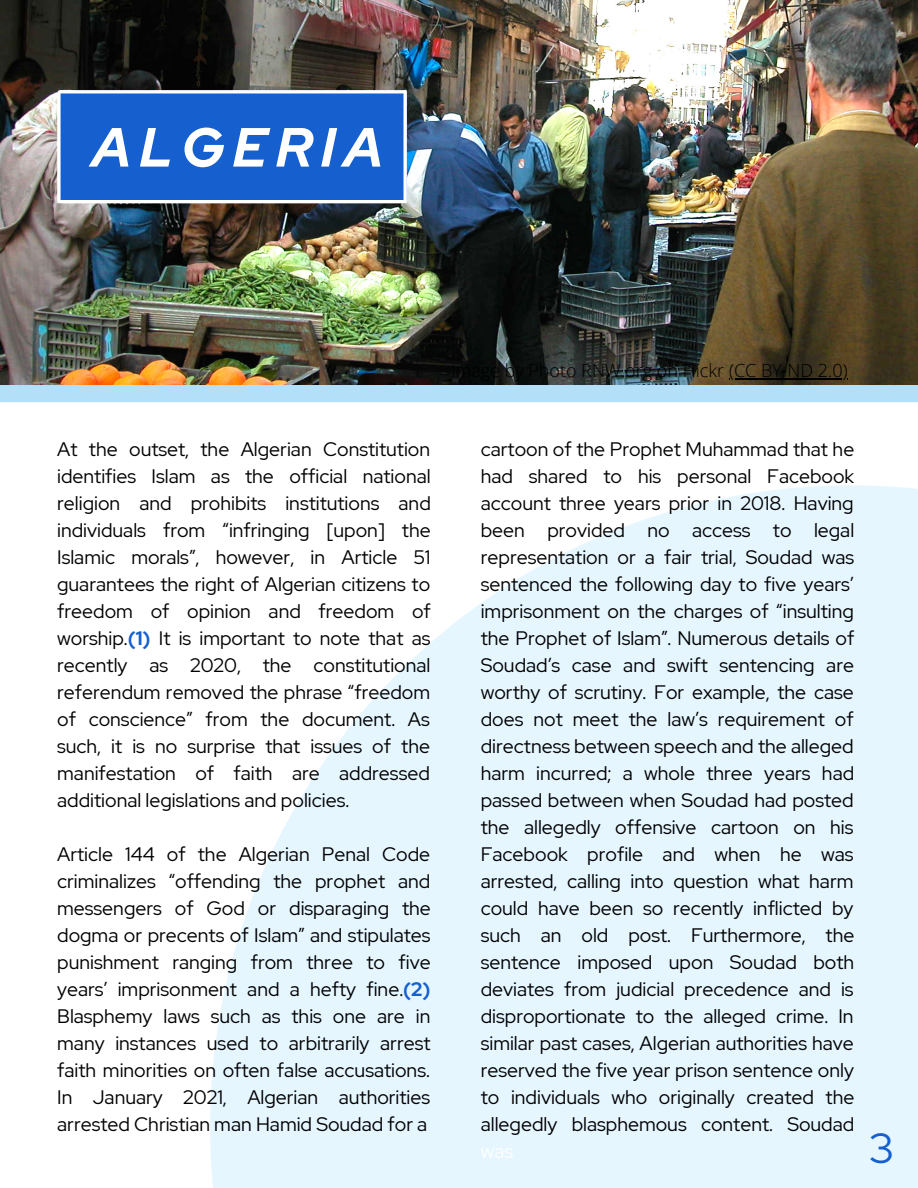
<style>
.page{position:relative;width:918px;height:1188px;background:#fff}
.page>*{position:absolute;margin:0;border:0;box-sizing:border-box;transform-origin:0 0}
.t1{font:italic 700 55.05px "Red Hat Display";letter-spacing:.15em;color:#fff}
.t2{font:42px "Red Hat Display";color:#155fcf}
.t3{font:19.5px/27px "Red Hat Display";color:#000;text-align:justify}
.t4{font:300 18px "Open Sans";color:#000}
.s1{font-weight:700;color:#155fcf}
.s2{color:#fff}
</style>
<div class="page">
<div style="left:0;top:381px;width:918px;height:21px;background:#b3e0f8"></div>
<img style="left:0;top:0;width:918px;height:385px">
<div style="left:58px;top:92px;width:349px;height:108px;background:#155fcf"></div>
<hr style="left:729px;top:379px;width:119px;height:1px;background:#000">
<svg style="left:210px;top:485px;width:708px;height:703px;fill:#e5f6ff"></svg>
<hr style="left:60px;top:90px;width:345px;height:3px;background:#fff">
<hr style="left:61px;top:200px;width:343px;height:3px;background:#fff">
<svg style="left:57px;top:94px;width:4px;height:108px"></svg>
<hr style="left:404px;top:91px;width:3px;height:111px;background:#fff">
<p class="t1" style="left:92px;top:111px;width:293px">ALGERIA</p>
<p class="t4" style="left:451px;top:358px;width:398px">Image by Photo RNW.org on Flickr (CC BY-ND 2.0)</p>
<p class="t3" style="left:57px;top:436px;width:375px">At the outset, the Algerian Constitution identifies Islam as the official national religion and prohibits institutions and individuals from “infringing [upon] the Islamic morals”, however, in Article 51 guarantees the right of Algerian citizens to freedom of opinion and freedom of worship.<span class="s1">(1)</span> It is important to note that as recently as 2020, the constitutional referendum removed the phrase “freedom of conscience” from the document. As such, it is no surprise that issues of the manifestation of faith are addressed additional legislations and policies.</p>
<p class="t3" style="left:57px;top:841px;width:375px">Article 144 of the Algerian Penal Code criminalizes “offending the prophet and messengers of God or disparaging the dogma or precents of Islam” and stipulates punishment ranging from three to five years’ imprisonment and a hefty fine.<span class="s1">(2)<br></span>Blasphemy laws such as this one are in many instances used to arbitrarily arrest faith minorities on often false accusations.<br>In January 2021, Algerian authorities arrested Christian man Hamid Soudad for a</p>
<p class="t3" style="left:481px;top:436px;width:375px">cartoon of the Prophet Muhammad that he had shared to his personal Facebook account three years prior in 2018. Having been provided no access to legal representation or a fair trial, Soudad was sentenced the following day to five years’ imprisonment on the charges of “insulting the Prophet of Islam”. Numerous details of Soudad’s case and swift sentencing are worthy of scrutiny. For example, the case does not meet the law’s requirement of directness between speech and the alleged harm incurred; a whole three years had passed between when Soudad had posted the allegedly offensive cartoon on his Facebook profile and when he was arrested, calling into question what harm could have been so recently inflicted by such an old post. Furthermore, the sentence imposed upon Soudad both deviates from judicial precedence and is disproportionate to the alleged crime. In similar past cases, Algerian authorities have reserved the five year prison sentence only to individuals who originally created the allegedly blasphemous content. Soudad <span class="s2">was</span></p>
<p class="t2" style="left:869px;top:1120px;width:26px">3</p>
</div>
